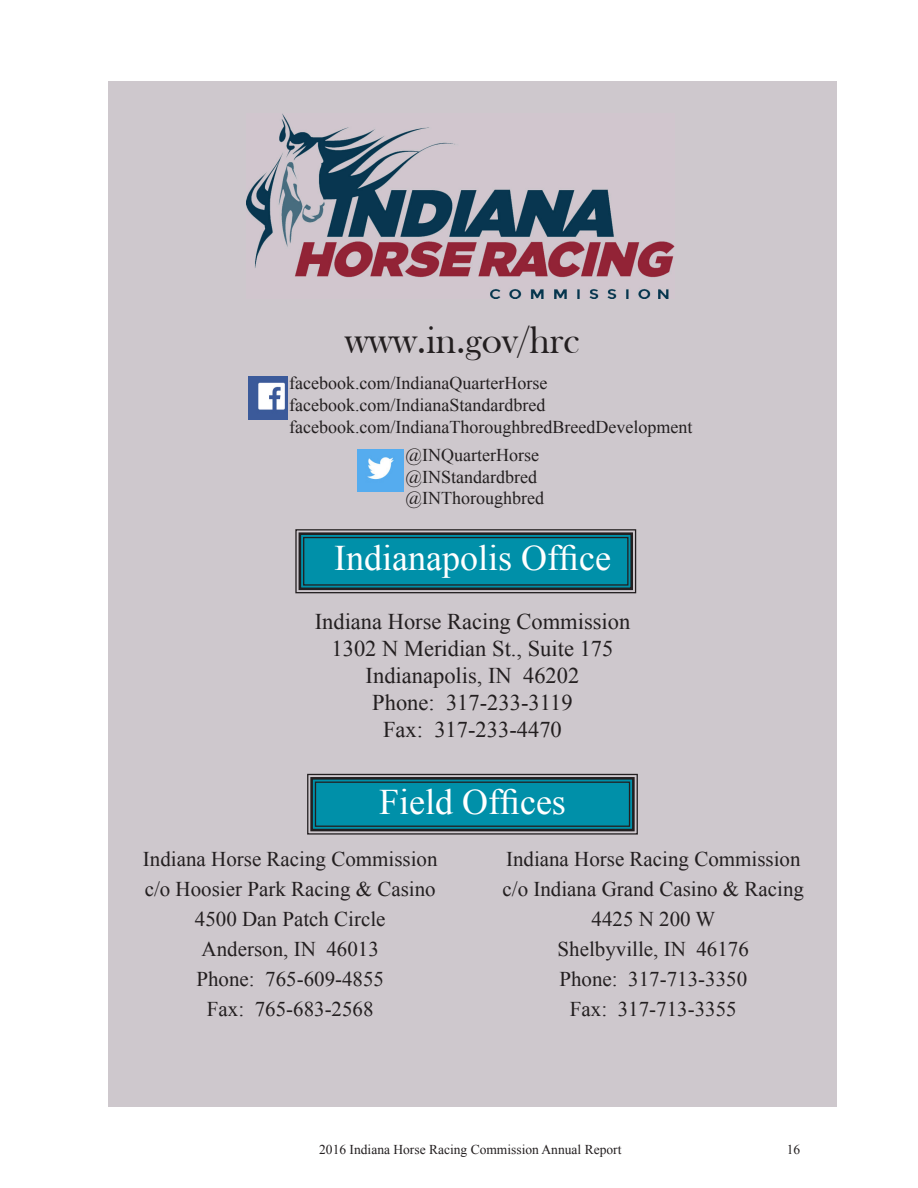
<style>
.page{position:relative;width:918px;height:1188px;background:#fff}
.page>*{position:absolute;margin:0;border:0;box-sizing:border-box;transform-origin:0 0}
.t1{font:39px "Bask Old Face";color:#231f20}
.t2{font:36px "Times New Roman";color:#fff}
.t3{font:22.5px "Times New Roman";color:#231f20}
.t4{font:21px "Times New Roman";color:#231f20}
.t5{font:18px "Times New Roman";color:#231f20}
.t6{font:13.5px "Times New Roman";color:#231f20}
</style>
<div class="page">
<div style="left:108px;top:81px;width:729px;height:1026px;background:#cec8cd"></div>
<svg style="left:307px;top:773px;width:331px;height:62px;background:#1a8da2"></svg>
<div style="left:310px;top:777px;width:325px;height:54px;border:3px solid #231f20"></div>
<div style="left:315px;top:782px;width:315px;height:45px;border:1px solid #231f20"></div>
<svg style="left:295px;top:529px;width:342px;height:65px;background:#168ea3"></svg>
<div style="left:299px;top:532px;width:334px;height:58px;border:3px solid #231f20"></div>
<div style="left:303px;top:537px;width:326px;height:49px;border:1px solid #231f20"></div>
<img style="left:248px;top:377px;width:40px;height:42px">
<img style="left:358px;top:449px;width:46px;height:43px">
<img style="left:247px;top:113px;width:427px;height:185px">
<p class="t1" style="left:345px;top:318px;width:236px">www.in.gov/hrc</p>
<p class="t5" style="left:289px;top:371px;width:260px">facebook.com/IndianaQuarterHorse</p>
<p class="t5" style="left:289px;top:393px;width:258px">facebook.com/IndianaStandardbred</p>
<p class="t5" style="left:289px;top:414px;width:405px">facebook.com/IndianaThoroughbredBreedDevelopment</p>
<p class="t5" style="left:405px;top:443px;width:135px">@INQuarterHorse</p>
<p class="t5" style="left:405px;top:465px;width:133px">@INStandardbred</p>
<p class="t5" style="left:405px;top:486px;width:140px">@INThoroughbred</p>
<p class="t2" style="left:334px;top:533px;width:278px">Indianapolis Office</p>
<p class="t3" style="left:315px;top:606px;width:317px">Indiana Horse Racing Commission</p>
<p class="t3" style="left:332px;top:633px;width:283px">1302 N Meridian St., Suite 175</p>
<p class="t3" style="left:366px;top:660px;width:215px">Indianapolis, IN 46202</p>
<p class="t3" style="left:372px;top:687px;width:202px">Phone: 317-233-3119</p>
<p class="t3" style="left:383px;top:714px;width:180px">Fax: 317-233-4470</p>
<p class="t2" style="left:379px;top:778px;width:188px">Field Offices</p>
<p class="t4" style="left:143px;top:845px;width:296px">Indiana Horse Racing Commission</p>
<p class="t4" style="left:145px;top:875px;width:293px">c/o Hoosier Park Racing &amp; Casino</p>
<p class="t4" style="left:195px;top:905px;width:192px">4500 Dan Patch Circle</p>
<p class="t4" style="left:202px;top:935px;width:179px">Anderson, IN 46013</p>
<p class="t4" style="left:196px;top:965px;width:189px">Phone: 765-609-4855</p>
<p class="t4" style="left:207px;top:995px;width:168px">Fax: 765-683-2568</p>
<p class="t4" style="left:506px;top:845px;width:296px">Indiana Horse Racing Commission</p>
<p class="t4" style="left:503px;top:875px;width:303px">c/o Indiana Grand Casino &amp; Racing</p>
<p class="t4" style="left:592px;top:905px;width:125px">4425 N 200 W</p>
<p class="t4" style="left:558px;top:935px;width:193px">Shelbyville, IN 46176</p>
<p class="t4" style="left:559px;top:965px;width:189px">Phone: 317-713-3350</p>
<p class="t4" style="left:570px;top:995px;width:168px">Fax: 317-713-3355</p>
<p class="t6" style="left:319px;top:1141px;width:304px">2016 Indiana Horse Racing Commission Annual Report</p>
<p class="t6" style="left:787px;top:1141px;width:15px">16</p>
</div>
